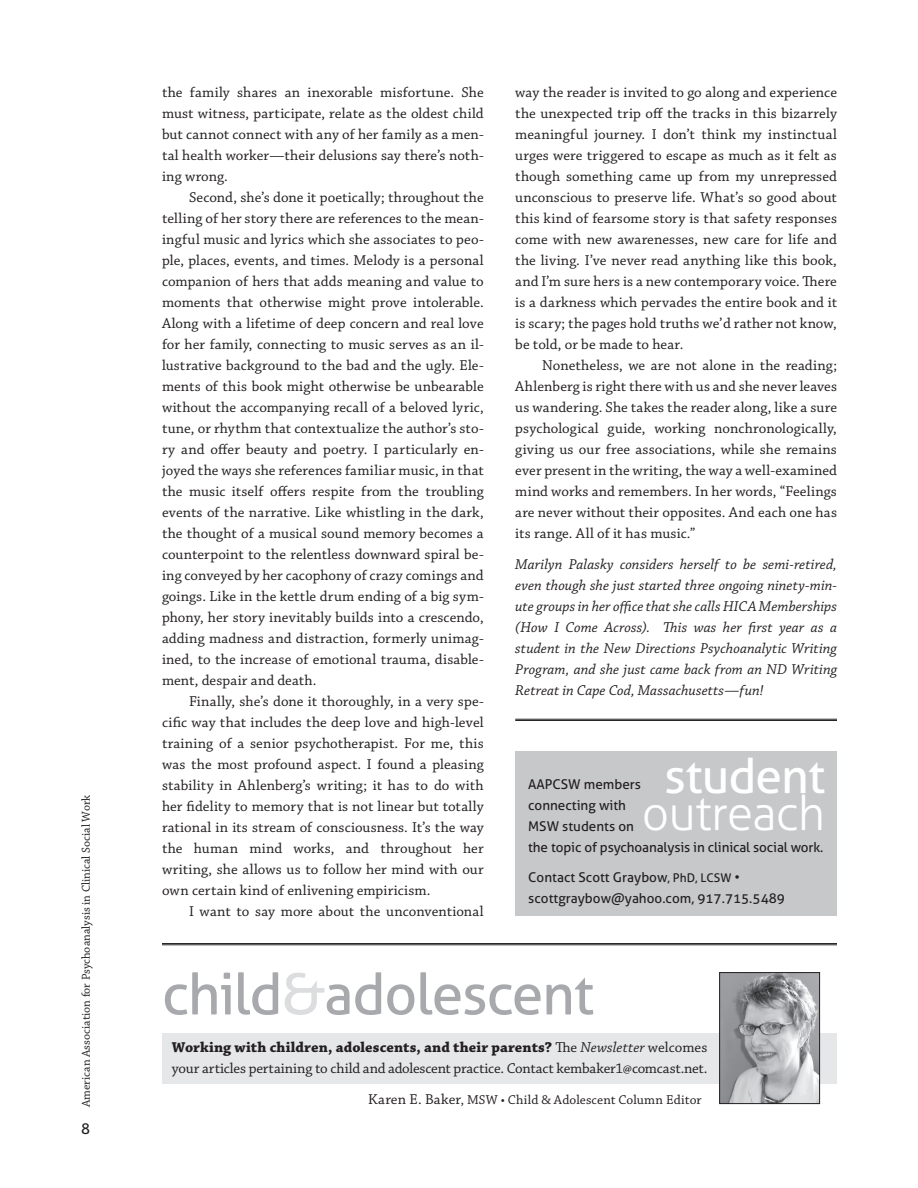
<style>
.page{position:relative;width:918px;height:1188px;background:#fff}
.page>*{position:absolute;margin:0;border:0;box-sizing:border-box;transform-origin:0 0}
.t1{font:57px "Aller";letter-spacing:-.025em;color:#a8a9ad}
.t2{font:300 48px "Aller";letter-spacing:-.02em;color:#fff}
.t3{font:48px "Aller";letter-spacing:-.02em;color:#fff}
.t4{font:15px/21px "Chaparral Pro";letter-spacing:.005em;color:#231f20;text-align:justify}
.t5{font:italic 15px/21px "Chaparral Pro";letter-spacing:.005em;color:#231f20;text-align:justify}
.t6{font:15px/21px "Chaparral Pro";letter-spacing:-.015em;color:#231f20}
.t7{font:15px "Aller";color:#231f20}
.t8{font:13.5px/21px "Aller";color:#231f20}
.t9{font:13.5px "Chaparral Pro";letter-spacing:.01em;color:#231f20}
.t10{font:12px "Chaparral Pro";color:#231f20}
.s1{font-size:12px}
.s2{color:#dcdddf}
.s3{font-weight:700}
.s4{font-style:italic}
.s5{font-size:15px}
</style>
<div class="page">
<div style="left:162px;top:1033px;width:675px;height:51px;background:#e6e7e9"></div>
<img style="left:721px;top:974px;width:97px;height:128px">
<div style="left:719px;top:972px;width:101px;height:132px;border:1px solid #231f20"></div>
<hr style="left:162px;top:943px;width:675px;height:1px;background:#231f20">
<hr style="left:162px;top:945px;width:675px;height:1px;background:#231f20">
<div style="left:515px;top:752px;width:322px;height:164px;background:#c7c8ca"></div>
<hr style="left:515px;top:719px;width:322px;height:1px;background:#231f20">
<hr style="left:515px;top:720px;width:322px;height:1px;background:#231f20">
<p class="t10" style="left:79px;top:1107px;width:314px;rotate:-90deg">American Association for Psychoanalysis in Clinical Social Work</p>
<p class="t7" style="left:81px;top:1120px;width:10px">8</p>
<p class="t4" style="left:162px;top:82px;width:323px">the family shares an inexorable misfortune. She must witness, participate, relate as the oldest child but cannot connect with any of her family as a men&shy;tal health worker—their delusions say there’s noth&shy;ing wrong.</p>
<p class="t4" style="left:162px;top:187px;width:323px;text-indent:27px">Second, she’s done it poetically; throughout the telling of her story there are references to the mean&shy;ingful music and lyrics which she associates to peo&shy;ple, places, events, and times. Melody is a personal companion of hers that adds meaning and value to moments that otherwise might prove intolerable.<br>Along with a lifetime of deep concern and real love for her family, connecting to music serves as an il&shy;lustrative background to the bad and the ugly. Ele&shy;ments of this book might otherwise be unbearable without the accompanying recall of a beloved lyric, tune, or rhythm that contextualize the author’s sto&shy;ry and offer beauty and poetry. I particularly en&shy;joyed the ways she references familiar music, in that the music itself offers respite from the troubling events of the narrative. Like whistling in the dark, the thought of a musical sound memory becomes a counterpoint to the relentless downward spiral be&shy;ing conveyed by her cacophony of crazy comings and goings. Like in the kettle drum ending of a big sym&shy;phony, her story inevitably builds into a crescendo, adding madness and distraction, formerly unimag&shy;ined, to the increase of emotional trauma, disable&shy;ment, despair and death.</p>
<p class="t4" style="left:162px;top:691px;width:323px;text-indent:27px">Finally, she’s done it thoroughly, in a very spe&shy;cific way that includes the deep love and high-level training of a senior psychotherapist. For me, this was the most profound aspect. I found a pleasing stability in Ahlenberg’s writing; it has to do with her fidelity to memory that is not linear but totally rational in its stream of consciousness. It’s the way the human mind works, and throughout her writing, she allows us to follow her mind with our own certain kind of enlivening empiricism.</p>
<p class="t4" style="left:189px;top:901px;width:296px">I want to say more about the unconventional</p>
<p class="t4" style="left:515px;top:82px;width:323px">way the reader is invited to go along and experience the unexpected trip off the tracks in this bizarrely meaningful journey. I don’t think my instinctual urges were triggered to escape as much as it felt as though something came up from my unrepressed unconscious to preserve life. What’s so good about this kind of fearsome story is that safety responses come with new awarenesses, new care for life and the living. I’ve never read anything like this book, and I’m sure hers is a new contemporary voice. There is a darkness which pervades the entire book and it is scary; the pages hold truths we’d rather not know, be told, or be made to hear.</p>
<p class="t4" style="left:515px;top:355px;width:323px;text-indent:27px">Nonetheless, we are not alone in the reading; Ahlenberg is right there with us and she never leaves us wandering. She takes the reader along, like a sure psychological guide, working nonchronologically, giving us our free associations, while she remains ever present in the writing, the way a well-examined mind works and remembers. In her words, “Feelings are never without their opposites. And each one has its range. All of it has music.”</p>
<p class="t5" style="left:515px;top:554px;width:323px">Marilyn Palasky considers herself to be semi-retired, even though she just started three ongoing ninety-min&shy;ute groups in her office that she calls HICA Memberships (How I Come Across). This was her first year as a student in the New Directions Psychoanalytic Writing Program, and she just came back from an ND Writing Retreat in Cape Cod, Massachusetts—fun!</p>
<h2 class="t3" style="left:664px;top:746px;width:163px">student</h2>
<h2 class="t2" style="left:642px;top:784px;width:185px">outreach</h2>
<p class="t8" style="left:528px;top:774px;width:297px">AAPCSW members<br>connecting with<br>MSW students on<br>the topic of psychoanalysis in clinical social work.</p>
<p class="t8" style="left:528px;top:867px;width:258px">Contact Scott Graybow<span class="s1">, PhD, LCSW</span> • scottgraybow@yahoo.com, 917.715.5489</p>
<h1 class="t1" style="left:162px;top:959px;width:434px">child<span class="s2">&amp;</span>adolescent</h1>
<p class="t6" style="left:172px;top:1037px;width:537px"><span class="s3">Working with children, adolescents, and their parents?</span> The <span class="s4">Newsletter</span> welcomes your articles pertaining to child and adolescent practice. Contact kembaker1@comcast.net.</p>
<p class="t9" style="left:368px;top:1092px;width:335px"><span class="s5">Karen E. Baker</span>, MSW • Child &amp; Adolescent Column Editor</p>
</div>
